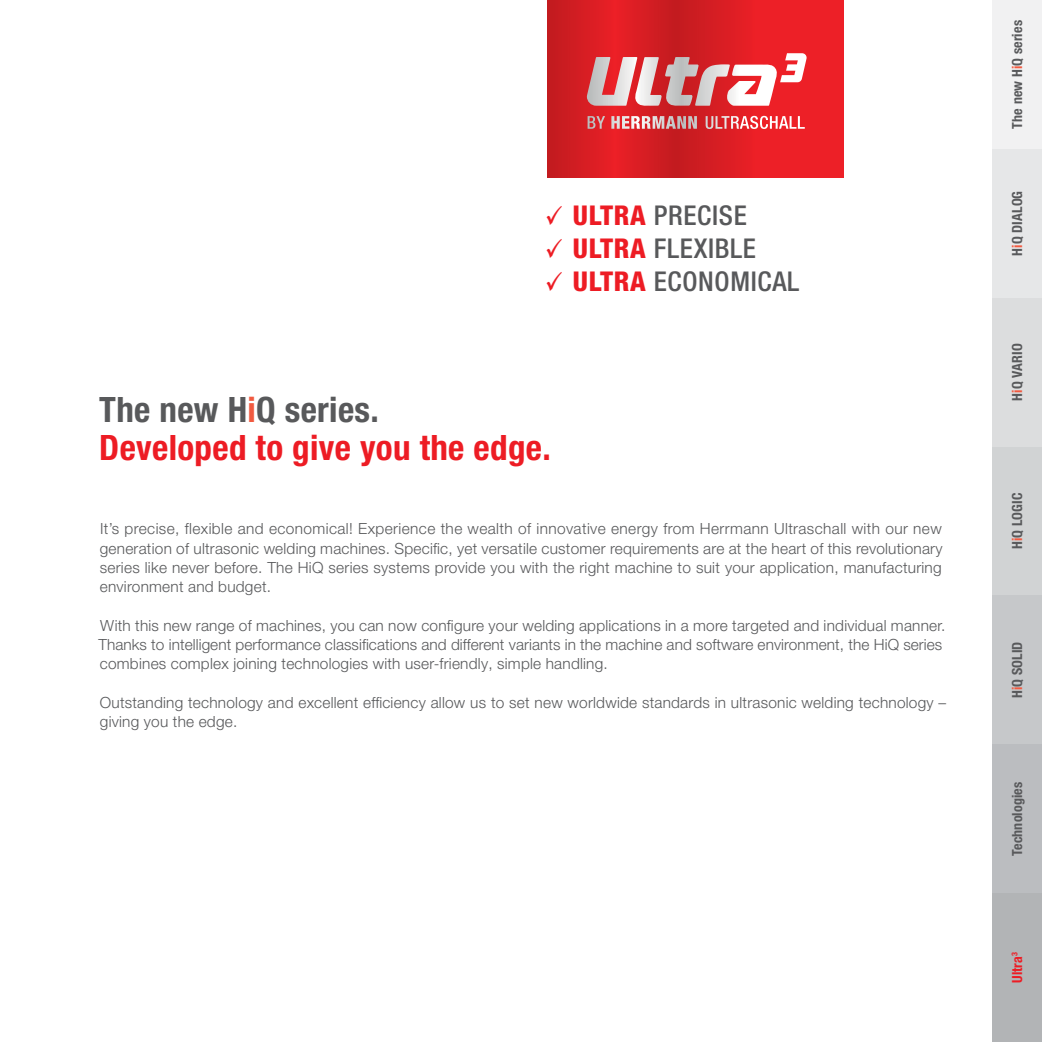
<style>
.page{position:relative;width:1042px;height:1042px;background:#fff}
.page>*{position:absolute;margin:0;border:0;box-sizing:border-box;transform-origin:0 0}
.t1{font:700 condensed 35px/37.6px "Helvetica Neue LT Pro";letter-spacing:.01em;color:#ed1c24}
.t2{font:500 condensed 27.3px/32.7px "Helvetica Neue LT Pro";letter-spacing:.025em;color:#58595b}
.t3{font:300 15.4px/19.2px "Helvetica Neue LT Pro";letter-spacing:.015em;color:#58595b}
.t4{font:700 condensed 14px "Helvetica Neue LT Pro";letter-spacing:.01em;color:#58595b}
.t5{font:700 condensed 14px "Helvetica Neue LT Pro";letter-spacing:.01em;color:#ed1c24}
.s1{font-family:"Guifxv 2 Transports";font-weight:400;font-stretch:normal;color:#ed1c24}
.s2{font-weight:800;color:#ed1c24}
.s3{color:#58595b}
.s4{color:#f15a40}
</style>
<div class="page">
<div style="left:992px;top:149px;width:50px;height:149px;background:#e6e7e8"></div>
<div style="left:992px;top:0;width:50px;height:149px;background:#f1f1f2"></div>
<div style="left:992px;top:298px;width:50px;height:148px;background:#dcddde"></div>
<div style="left:992px;top:446px;width:50px;height:149px;background:#d1d3d4"></div>
<div style="left:992px;top:595px;width:50px;height:149px;background:#c6c8ca"></div>
<div style="left:992px;top:744px;width:50px;height:149px;background:#bbbdc0"></div>
<div style="left:992px;top:893px;width:50px;height:149px;background:#b2b4b6"></div>
<svg style="left:547px;top:0;width:296px;height:178px;background:#dc1e24"></svg>
<svg style="left:587px;top:116px;width:218px;height:13px;background:#e0777b"></svg>
<svg style="left:587px;top:53px;width:219px;height:53px"></svg>
<h2 class="t2" style="left:546px;top:200px;width:255px"><span class="s1">Z</span> <span class="s2">ULTRA</span> PRECISE<br><span class="s1">Z</span> <span class="s2">ULTRA</span> FLEXIBLE<br><span class="s1">Z</span> <span class="s2">ULTRA</span> ECONOMICAL</h2>
<h1 class="t1" style="left:99px;top:395px;width:453px"><span class="s3">The new H</span><span class="s4">i</span><span class="s3">Q series.<br></span>Developed to give you the edge.</h1>
<p class="t3" style="left:100px;top:521px;width:844px;text-align:justify">It’s precise, flexible and economical! Experience the wealth of innovative energy from Herrmann Ultraschall with our new generation of ultrasonic welding machines. Specific, yet versatile customer requirements are at the heart of this revolutionary series like never before. The HiQ series systems provide you with the right machine to suit your application, manufacturing environment and budget.</p>
<p class="t3" style="left:98px;top:617px;width:848px">With this new range of machines, you can now configure your welding applications in a more targeted and individual manner.<br>Thanks to intelligent performance classifications and different variants in the machine and software environment, the HiQ series combines complex joining technologies with user-friendly, simple handling.</p>
<p class="t3" style="left:100px;top:694px;width:848px">Outstanding technology and excellent efficiency allow us to set new worldwide standards in ultrasonic welding technology – giving you the edge.</p>
<p class="t4" style="left:1012px;top:129px;width:110px;rotate:-90deg">The new H<span class="s4">i</span>Q series</p>
<p class="t4" style="left:1012px;top:256px;width:67px;rotate:-90deg">H<span class="s4">i</span>Q DIALOG</p>
<p class="t4" style="left:1012px;top:401px;width:59px;rotate:-90deg">H<span class="s4">i</span>Q VARIO</p>
<p class="t4" style="left:1012px;top:549px;width:58px;rotate:-90deg">H<span class="s4">i</span>Q LOGIC</p>
<p class="t4" style="left:1012px;top:698px;width:58px;rotate:-90deg">H<span class="s4">i</span>Q SOLID</p>
<p class="t4" style="left:1012px;top:856px;width:76px;rotate:-90deg">Technologies</p>
<p class="t5" style="left:1012px;top:983px;width:33px;rotate:-90deg">Ultra<sup>3</sup></p>
</div>
